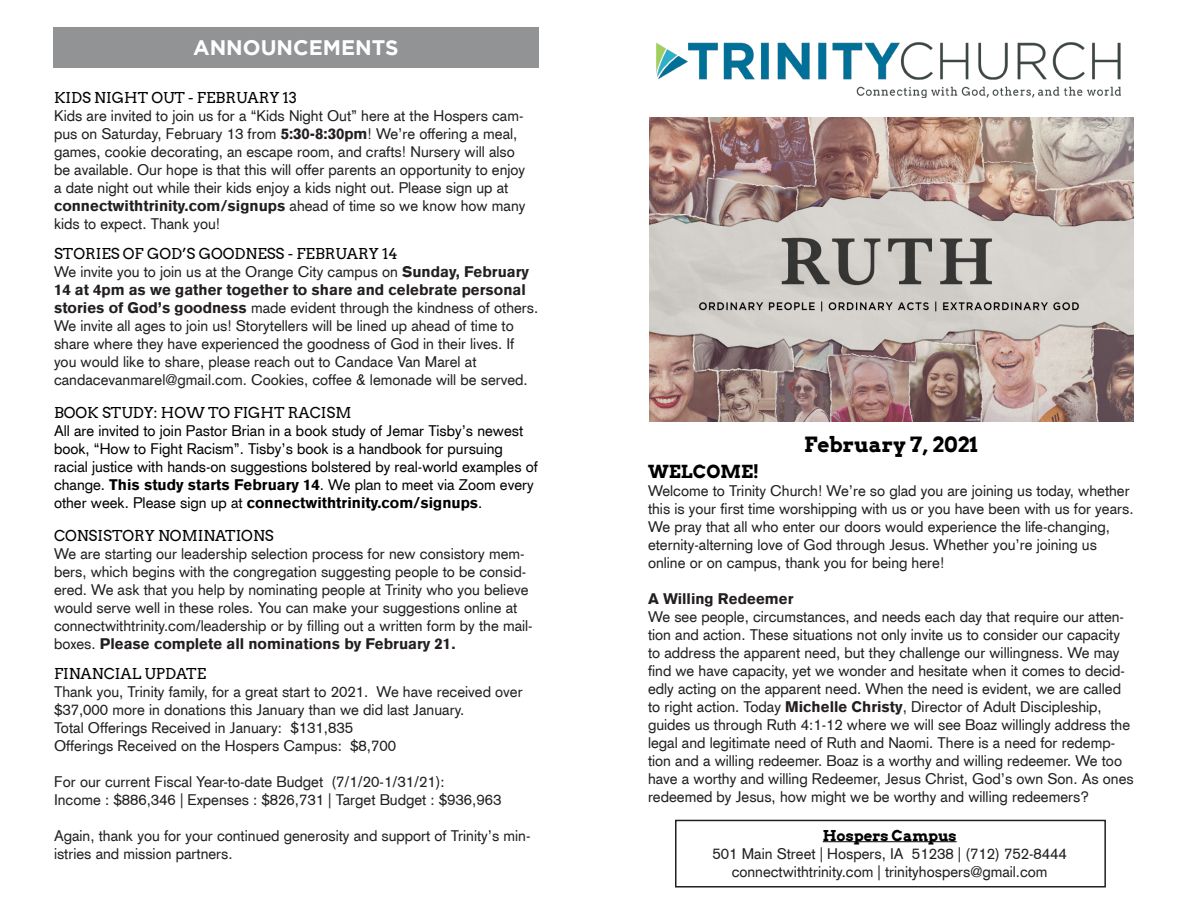
<style>
.page{position:relative;width:1188px;height:918px;background:#fff}
.page>*{position:absolute;margin:0;border:0;box-sizing:border-box;transform-origin:0 0}
.t1{font:700 21px "Arvo";color:#000}
.t2{font:700 21px "Gotham";color:#fff}
.t3{font:700 18px "Arvo";color:#000}
.t4{font:15px/18px "Akzidenz Grotesk CE";color:#231f20}
.t5{font:15px/18px "Akzidenz Grotesk CE";color:#000}
.t6{font:15px "Arvo";color:#000}
.t7{font:900 15px "Akzidenz Grotesk CE";color:#231f20}
.t8{font:700 15px "Arvo";color:#000}
.s1{font-weight:900}
</style>
<div class="page">
<div style="left:675px;top:820px;width:431px;height:68px;border:2px solid #231f20"></div>
<div style="left:53px;top:27px;width:486px;height:41px;background:#919394"></div>
<hr style="left:823px;top:841px;width:134px;height:1px;background:#000">
<img style="left:649px;top:118px;width:485px;height:304px">
<img style="left:657px;top:43px;width:463px;height:55px">
<p class="t2" style="left:193px;top:36px;width:207px">ANNOUNCEMENTS</p>
<p class="t6" style="left:54px;top:89px;width:245px">KIDS NIGHT OUT - FEBRUARY 13</p>
<p class="t4" style="left:54px;top:107px;width:473px">Kids are invited to join us for a “Kids Night Out” here at the Hospers cam&shy;pus on Saturday, February 13 from <span class="s1">5:30-8:30pm</span>! We’re offering a meal, games, cookie decorating, an escape room, and crafts! Nursery will also be available. Our hope is that this will offer parents an opportunity to enjoy a date night out while their kids enjoy a kids night out. Please sign up at <span class="s1">connectwithtrinity.com/signups</span> ahead of time so we know how many kids to expect. Thank you!</p>
<p class="t6" style="left:54px;top:245px;width:345px">STORIES OF GOD’S GOODNESS - FEBRUARY 14</p>
<p class="t4" style="left:54px;top:263px;width:486px">We invite you to join us at the Orange City campus on <span class="s1">Sunday, February 14 at 4pm as we gather together to share and celebrate personal stories of God’s goodness</span> made evident through the kindness of others.<br>We invite all ages to join us! Storytellers will be lined up ahead of time to share where they have experienced the goodness of God in their lives. If you would like to share, please reach out to Candace Van Marel at</p>
<p class="t4" style="left:54px;top:371px;width:475px">candacevanmarel@gmail.com. Cookies, coffee &amp; lemonade will be served.</p>
<p class="t6" style="left:54px;top:404px;width:299px">BOOK STUDY: HOW TO FIGHT RACISM</p>
<p class="t5" style="left:54px;top:422px;width:485px">All are invited to join Pastor Brian in a book study of Jemar Tisby’s newest book, “How to Fight Racism”. Tisby’s book is a handbook for pursuing racial justice with hands-on suggestions bolstered by real-world examples of change. <span class="s1">This study starts February 14</span>. We plan to meet via Zoom every other week. Please sign up at <span class="s1">connectwithtrinity.com/signups</span>.</p>
<p class="t6" style="left:54px;top:527px;width:221px">CONSISTORY NOMINATIONS</p>
<p class="t4" style="left:54px;top:545px;width:480px">We are starting our leadership selection process for new consistory mem&shy;bers, which begins with the congregation suggesting people to be consid&shy;ered. We ask that you help by nominating people at Trinity who you believe would serve well in these roles. You can make your suggestions online at connectwithtrinity.com/leadership or by filling out a written form by the mail&shy;boxes. <span class="s1">Please complete all nominations by February 21.</span></p>
<p class="t6" style="left:54px;top:665px;width:154px">FINANCIAL UPDATE</p>
<p class="t4" style="left:54px;top:683px;width:470px">Thank you, Trinity family, for a great start to 2021. We have received over $37,000 more in donations this January than we did last January.</p>
<p class="t4" style="left:54px;top:719px;width:301px">Total Offerings Received in January: $131,835</p>
<p class="t4" style="left:54px;top:737px;width:344px">Offerings Received on the Hospers Campus: $8,700</p>
<p class="t4" style="left:54px;top:773px;width:392px">For our current Fiscal Year-to-date Budget (7/1/20-1/31/21):</p>
<p class="t4" style="left:54px;top:791px;width:449px">Income : $886,346 | Expenses : $826,731 | Target Budget : $936,963</p>
<p class="t4" style="left:54px;top:827px;width:478px">Again, thank you for your continued generosity and support of Trinity’s min&shy;istries and mission partners.</p>
<p class="t1" style="left:804px;top:432px;width:175px">February 7, 2021</p>
<p class="t3" style="left:648px;top:460px;width:113px">WELCOME!</p>
<p class="t4" style="left:648px;top:482px;width:487px">Welcome to Trinity Church! We’re so glad you are joining us today, whether this is your first time worshipping with us or you have been with us for years.<br>We pray that all who enter our doors would experience the life-changing, eternity-alterning love of God through Jesus. Whether you’re joining us online or on campus, thank you for being here!</p>
<p class="t7" style="left:648px;top:589px;width:147px">A Willing Redeemer</p>
<p class="t4" style="left:648px;top:608px;width:487px">We see people, circumstances, and needs each day that require our atten&shy;tion and action. These situations not only invite us to consider our capacity to address the apparent need, but they challenge our willingness. We may find we have capacity, yet we wonder and hesitate when it comes to decid&shy;edly acting on the apparent need. When the need is evident, we are called to right action. Today <span class="s1">Michelle Christy</span>, Director of Adult Discipleship, guides us through Ruth 4:1-12 where we will see Boaz willingly address the legal and legitimate need of Ruth and Naomi. There is a need for redemp&shy;tion and a willing redeemer. Boaz is a worthy and willing redeemer. We too have a worthy and willing Redeemer, Jesus Christ, God’s own Son. As ones redeemed by Jesus, how might we be worthy and willing redeemers?</p>
<p class="t8" style="left:823px;top:826px;width:135px">Hospers Campus</p>
<p class="t4" style="left:713px;top:844px;width:356px">501 Main Street | Hospers, IA 51238 | (712) 752-8444</p>
<p class="t4" style="left:732px;top:862px;width:317px">connectwithtrinity.com | trinityhospers@gmail.com</p>
</div>
